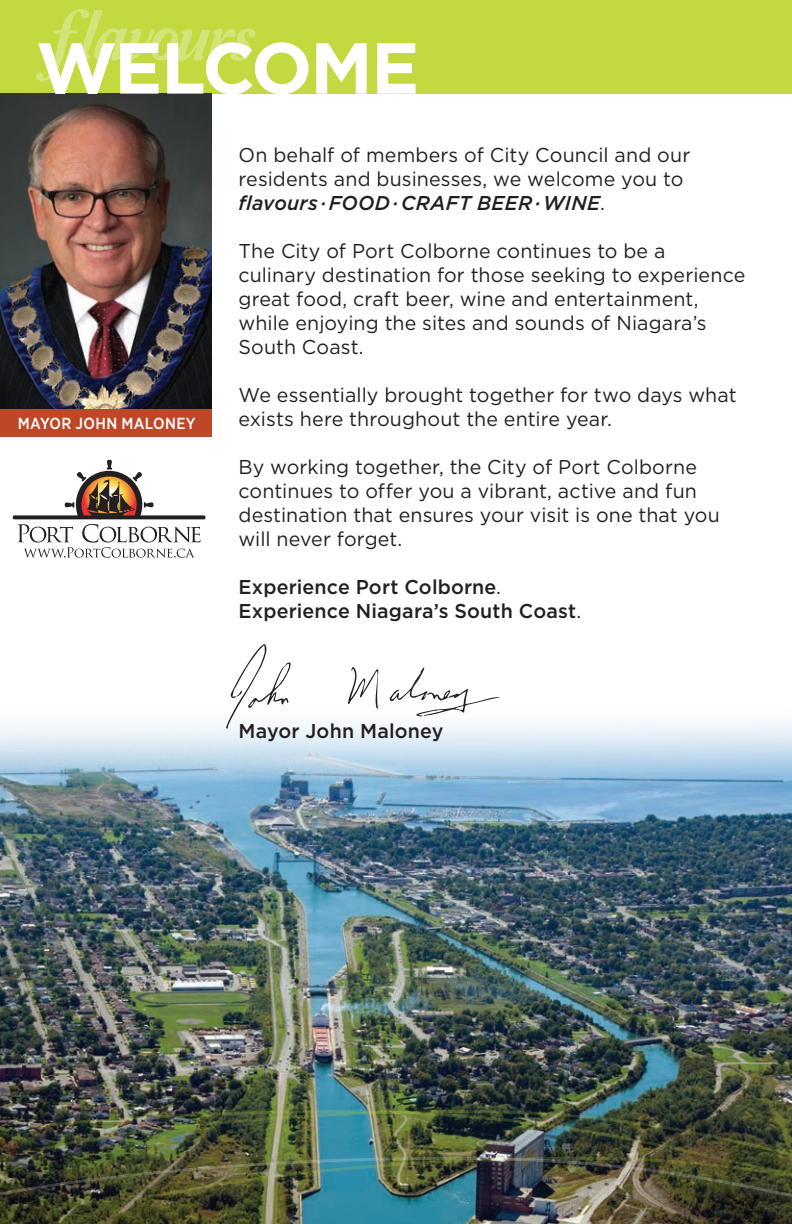
<style>
.page{position:relative;width:792px;height:1224px;background:#fff}
.page>*{position:absolute;margin:0;border:0;box-sizing:border-box;transform-origin:0 0}
.t1{font:700 72px "Gotham HTF";letter-spacing:-.03em;color:#fff}
.t2{font:20px/24px "Gotham HTF";letter-spacing:.005em;color:#231f20}
.t3{font:500 20px/24px "Gotham HTF";letter-spacing:.01em;color:#231f20}
.Body_Copy{font:500 16px "Gotham Narrow";letter-spacing:.02em;color:#fff}
.s1{font-family:"Gotham";font-weight:500;font-style:italic}
.s2{font-weight:400}
</style>
<div class="page">
<div style="left:0;top:0;width:792px;height:94px;background:#c3d93f"></div>
<svg style="left:0;top:708px;width:792px;height:36px"></svg>
<img style="left:0;top:744px;width:792px;height:480px">
<div style="left:0;top:403px;width:212px;height:34px;background:#be4727"></div>
<svg style="left:13px;top:515px;width:192px;height:4px"></svg>
<svg style="left:18px;top:460px;width:183px;height:98px"></svg>
<img style="left:0;top:94px;width:212px;height:315px">
<svg style="left:36px;top:9px;width:219px;height:72px"></svg>
<svg style="left:348px;top:667px;width:30px;height:42px"></svg>
<svg style="left:226px;top:644px;width:65px;height:85px"></svg>
<svg style="left:389px;top:667px;width:111px;height:49px"></svg>
<p class="t1" style="left:36px;top:26px;width:385px">WELCOME</p>
<p class="Body_Copy" style="left:18px;top:413px;width:179px">MAYOR JOHN MALONEY</p>
<p class="t2" style="left:238px;top:143px;width:453px">On behalf of members of City Council and our residents and businesses, we welcome you to <span class="s1">flavours · FOOD · CRAFT BEER · WINE</span>.</p>
<p class="t2" style="left:238px;top:239px;width:508px">The City of Port Colborne continues to be a culinary destination for those seeking to experience great food, craft beer, wine and entertainment, while enjoying the sites and sounds of Niagara’s South Coast.</p>
<p class="t2" style="left:238px;top:383px;width:500px">We essentially brought together for two days what exists here throughout the entire year.</p>
<p class="t2" style="left:238px;top:455px;width:483px">By working together, the City of Port Colborne continues to offer you a vibrant, active and fun destination that ensures your visit is one that you will never forget.</p>
<p class="t3" style="left:238px;top:575px;width:344px">Experience Port Colborne<span class="s2">.<br></span>Experience Niagara’s South Coast<span class="s2">.</span></p>
<p class="t3" style="left:238px;top:719px;width:207px">Mayor John Maloney</p>
</div>
